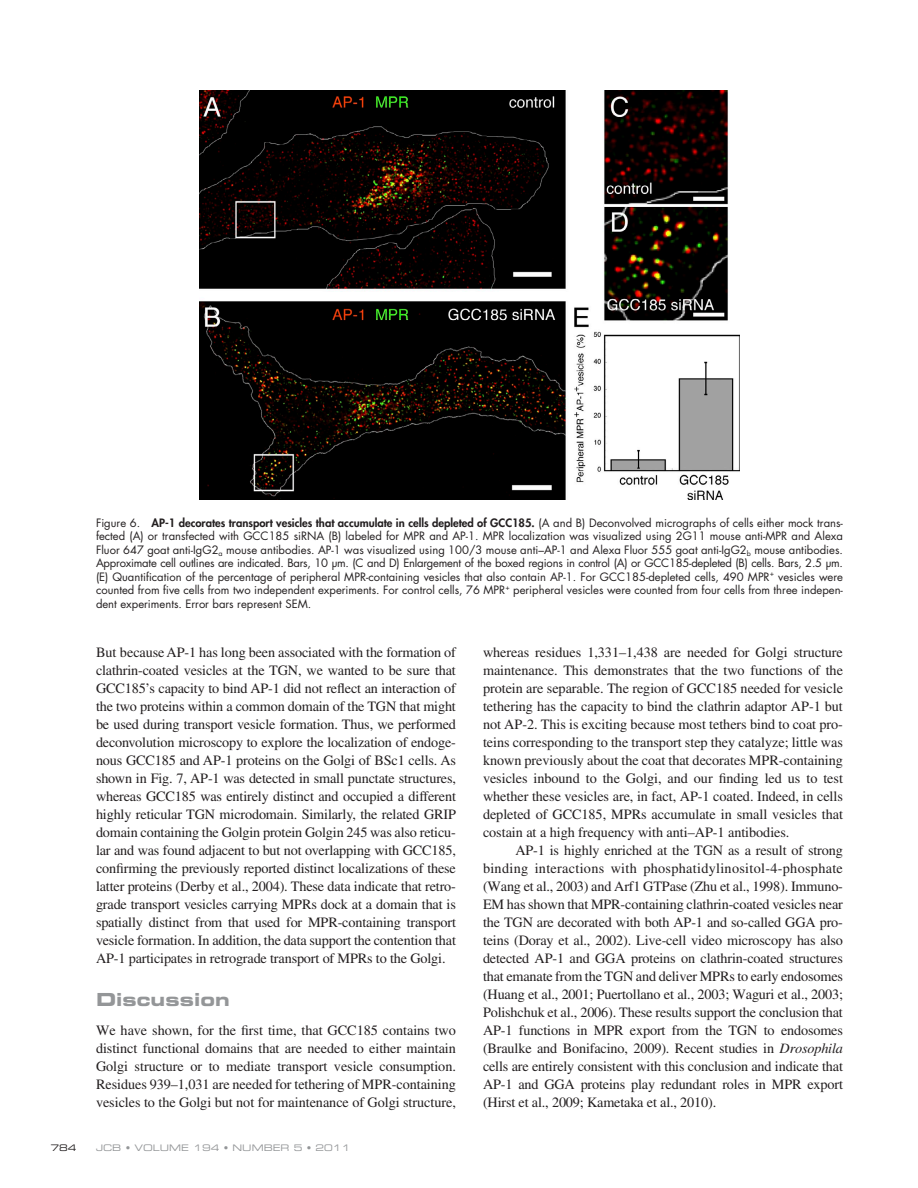
<style>
.page{position:relative;width:918px;height:1188px;background:#fff}
.page>*{position:absolute;margin:0;border:0;box-sizing:border-box;transform-origin:0 0}
.t1{font:18px "Eurostile LT Std Bold Ex 2";letter-spacing:.005em;color:#949698}
.t2{font:14.25px/18px "Times LT Std";letter-spacing:-.01em;color:#231f20;text-align:justify}
.t3{font:11.25px/13.5px "Futura Std";color:#231f20;text-align:justify}
.t4{font:9px "Eurostile LT Std Ex 2";color:#949698}
.t5{font:9px "Eurostile LT Std Ex 2";color:#231f20}
.s1{font-weight:800}
.s2{font-style:italic}
</style>
<div class="page">
<img style="left:200px;top:90px;width:540px;height:410px">
<p class="t3" style="left:96px;top:516px;width:749px">Figure 6. <span class="s1">AP-1 decorates transport vesicles that accumulate in cells depleted of GCC185.</span> (A and B) Deconvolved micrographs of cells either mock trans&shy;fected (A) or transfected with GCC185 siRNA (B) labeled for MPR and AP-1. MPR localization was visualized using 2G11 mouse anti-MPR and Alexa Fluor 647 goat anti-IgG2<sub>a</sub> mouse antibodies. AP-1 was visualized using 100/3 mouse anti–AP-1 and Alexa Fluor 555 goat anti-IgG2<sub>b</sub> mouse antibodies.<br>Approximate cell outlines are indicated. Bars, 10 µm. (C and D) Enlargement of the boxed regions in control (A) or GCC185-depleted (B) cells. Bars, 2.5 µm. (E) Quantification of the percentage of peripheral MPR-containing vesicles that also contain AP-1. For GCC185-depleted cells, 490 MPR<sup>+</sup> vesicles were counted from five cells from two independent experiments. For control cells, 76 MPR<sup>+</sup> peripheral vesicles were counted from four cells from three indepen&shy;dent experiments. Error bars represent SEM.</p>
<p class="t2" style="left:96px;top:644px;width:362px">But because AP-1 has long been associated with the formation of clathrin-coated vesicles at the TGN, we wanted to be sure that GCC185’s capacity to bind AP-1 did not reflect an interaction of the two proteins within a common domain of the TGN that might be used during transport vesicle formation. Thus, we performed deconvolution microscopy to explore the localization of endoge&shy;nous GCC185 and AP-1 proteins on the Golgi of BSc1 cells. As shown in Fig. 7, AP-1 was detected in small punctate structures, whereas GCC185 was entirely distinct and occupied a different highly reticular TGN microdomain. Similarly, the related GRIP domain containing the Golgin protein Golgin 245 was also reticu&shy;lar and was found adjacent to but not overlapping with GCC185, confirming the previously reported distinct localizations of these latter proteins (Derby et al., 2004). These data indicate that retro&shy;grade transport vesicles carrying MPRs dock at a domain that is spatially distinct from that used for MPR-containing transport vesicle formation. In addition, the data support the contention that AP-1 participates in retrograde transport of MPRs to the Golgi.</p>
<p class="t1" style="left:96px;top:987px;width:135px">Discussion</p>
<p class="t2" style="left:96px;top:1022px;width:362px">We have shown, for the first time, that GCC185 contains two distinct functional domains that are needed to either maintain Golgi structure or to mediate transport vesicle consumption.<br>Residues 939–1,031 are needed for tethering of MPR-containing vesicles to the Golgi but not for maintenance of Golgi structure,</p>
<p class="t5" style="left:50px;top:1142px;width:28px">784</p>
<p class="t4" style="left:96px;top:1142px;width:256px">JCB • VOLUME 194 • NUMBER 5 • 2011</p>
<p class="t2" style="left:483px;top:644px;width:362px">whereas residues 1,331–1,438 are needed for Golgi structure maintenance. This demonstrates that the two functions of the protein are separable. The region of GCC185 needed for vesicle tethering has the capacity to bind the clathrin adaptor AP-1 but not AP-2. This is exciting because most tethers bind to coat pro&shy;teins corresponding to the transport step they catalyze; little was known previously about the coat that decorates MPR-containing vesicles inbound to the Golgi, and our finding led us to test whether these vesicles are, in fact, AP-1 coated. Indeed, in cells depleted of GCC185, MPRs accumulate in small vesicles that costain at a high frequency with anti–AP-1 antibodies.</p>
<p class="t2" style="left:483px;top:842px;width:362px;text-indent:32px">AP-1 is highly enriched at the TGN as a result of strong binding interactions with phosphatidylinositol-4-phosphate (Wang et al., 2003) and Arf1 GTPase (Zhu et al., 1998). Immuno-EM has shown that MPR-containing clathrin-coated vesicles near the TGN are decorated with both AP-1 and so-called GGA pro&shy;teins (Doray et al., 2002). Live-cell video microscopy has also detected AP-1 and GGA proteins on clathrin-coated structures that emanate from the TGN and deliver MPRs to early endosomes (Huang et al., 2001; Puertollano et al., 2003; Waguri et al., 2003; Polishchuk et al., 2006). These results support the conclusion that AP-1 functions in MPR export from the TGN to endosomes (Braulke and Bonifacino, 2009). Recent studies in <span class="s2">Drosophila </span>cells are entirely consistent with this conclusion and indicate that AP-1 and GGA proteins play redundant roles in MPR export (Hirst et al., 2009; Kametaka et al., 2010).</p>
</div>
